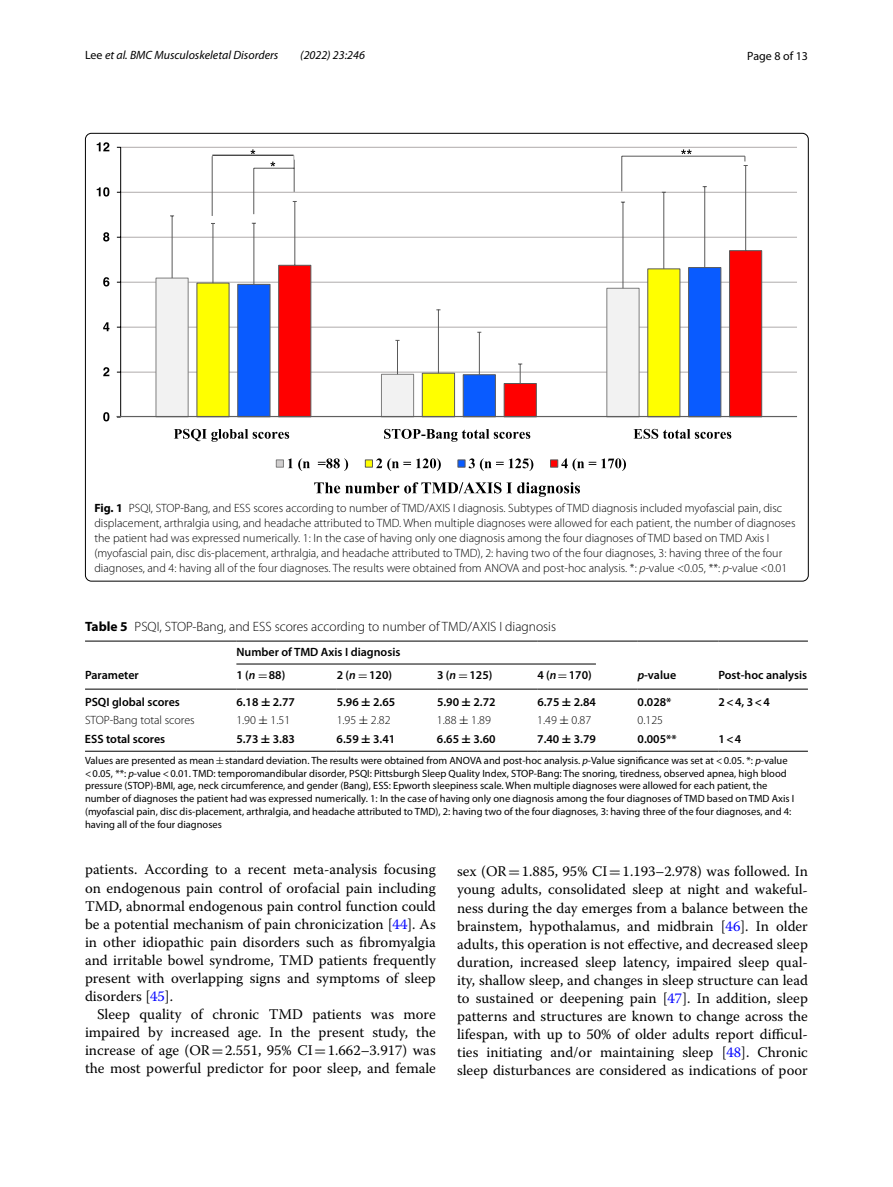
<style>
.page{position:relative;width:893px;height:1187px;background:#fff}
.page>*{position:absolute;margin:0;border:0;box-sizing:border-box;transform-origin:0 0}
.t1{font:14.7px/18px "Warnock Pro";color:#000;text-align:justify}
.t2{font:300 13.5px "Myriad Pro";color:#000}
.t3{font:300 12px/15px "Myriad Pro";color:#000}
.t4{font:600 12px "Myriad Pro";color:#000}
.t5{font:italic 12px "Myriad Pro";color:#000}
.t6{font:12px "Myriad Pro";color:#000}
.t7{font:10.5px/12.8px "Myriad Pro";color:#000}
.s1{font-style:normal}
.s2{font-weight:700}
.s3{font-style:italic}
.s4{font-family:"MTSY";font-weight:400}
.s5{font-family:"SPSMTSYB Bold";font-weight:400}
.s6{font-family:"MTSY"}
.s7{color:#00f}
</style>
<div class="page">
<hr style="left:121px;top:372px;width:676px;height:1px;background:#afabab">
<hr style="left:121px;top:327px;width:676px;height:1px;background:#afabab">
<hr style="left:121px;top:282px;width:676px;height:1px;background:#afabab">
<hr style="left:121px;top:237px;width:676px;height:1px;background:#afabab">
<hr style="left:121px;top:192px;width:676px;height:1px;background:#afabab">
<hr style="left:121px;top:147px;width:676px;height:1px;background:#afabab">
<div style="left:156px;top:278px;width:32px;height:139px;background:#f2f2f2;border:1px solid #7f7f7f"></div>
<svg style="left:169px;top:165px;width:593px;height:251px"></svg>
<hr style="left:120px;top:147px;width:1px;height:270px;background:#000">
<hr style="left:121px;top:417px;width:676px;height:1px;background:#d9d9d9">
<svg style="left:103px;top:412px;width:6px;height:9px"></svg>
<svg style="left:103px;top:367px;width:6px;height:9px"></svg>
<svg style="left:103px;top:322px;width:6px;height:9px"></svg>
<svg style="left:103px;top:277px;width:6px;height:9px"></svg>
<svg style="left:103px;top:232px;width:6px;height:9px"></svg>
<svg style="left:97px;top:187px;width:12px;height:9px"></svg>
<svg style="left:97px;top:142px;width:12px;height:9px"></svg>
<svg style="left:174px;top:429px;width:115px;height:12px"></svg>
<svg style="left:384px;top:429px;width:146px;height:12px"></svg>
<svg style="left:633px;top:429px;width:98px;height:10px"></svg>
<div style="left:276px;top:459px;width:8px;height:8px;background:#d0cece;border:1px solid #7f7f7f"></div>
<svg style="left:288px;top:458px;width:60px;height:13px"></svg>
<div style="left:365px;top:459px;width:8px;height:8px;background:#ff0;border:1px solid #595959"></div>
<svg style="left:376px;top:458px;width:65px;height:13px"></svg>
<svg style="left:458px;top:459px;width:7px;height:8px"></svg>
<svg style="left:469px;top:458px;width:64px;height:13px"></svg>
<div style="left:550px;top:459px;width:8px;height:8px;background:#f00;border:1px solid #595959"></div>
<svg style="left:561px;top:458px;width:65px;height:13px"></svg>
<hr style="left:212px;top:155px;width:1px;height:61px;background:#595959">
<hr style="left:254px;top:168px;width:1px;height:46px;background:#595959">
<hr style="left:294px;top:155px;width:1px;height:37px;background:#595959">
<hr style="left:254px;top:168px;width:40px;height:1px;background:#595959">
<svg style="left:250px;top:149px;width:5px;height:5px"></svg>
<svg style="left:270px;top:162px;width:5px;height:4px"></svg>
<hr style="left:621px;top:156px;width:1px;height:35px;background:#595959">
<hr style="left:622px;top:156px;width:123px;height:1px;background:#595959">
<svg style="left:681px;top:149px;width:11px;height:5px"></svg>
<hr style="left:212px;top:155px;width:82px;height:1px;background:#000">
<hr style="left:117px;top:416px;width:680px;height:1px;background:#595959">
<svg style="left:314px;top:482px;width:266px;height:14px"></svg>
<div style="left:294px;top:155px;width:13px;height:5px;background:#fff"></div>
<hr style="left:85px;top:640px;width:151px;height:1px;background:#000">
<hr style="left:236px;top:640px;width:101px;height:1px;background:#000">
<hr style="left:337px;top:640px;width:100px;height:1px;background:#000">
<hr style="left:437px;top:640px;width:100px;height:1px;background:#000">
<hr style="left:537px;top:640px;width:101px;height:1px;background:#000">
<hr style="left:638px;top:640px;width:80px;height:1px;background:#000">
<hr style="left:718px;top:640px;width:90px;height:1px;background:#000">
<hr style="left:85px;top:688px;width:151px;height:1px;background:#000">
<hr style="left:236px;top:688px;width:101px;height:1px;background:#000">
<hr style="left:337px;top:688px;width:100px;height:1px;background:#000">
<hr style="left:437px;top:688px;width:100px;height:1px;background:#000">
<hr style="left:537px;top:688px;width:101px;height:1px;background:#000">
<hr style="left:638px;top:688px;width:80px;height:1px;background:#000">
<hr style="left:718px;top:688px;width:90px;height:1px;background:#000">
<hr style="left:85px;top:751px;width:151px;height:1px;background:#000">
<hr style="left:236px;top:751px;width:101px;height:1px;background:#000">
<hr style="left:337px;top:751px;width:100px;height:1px;background:#000">
<hr style="left:437px;top:751px;width:100px;height:1px;background:#000">
<hr style="left:537px;top:751px;width:101px;height:1px;background:#000">
<hr style="left:638px;top:751px;width:80px;height:1px;background:#000">
<hr style="left:718px;top:751px;width:90px;height:1px;background:#000">
<hr style="left:236px;top:663px;width:360px;height:1px;background:#000">
<p class="t5" style="left:85px;top:48px;width:195px"><span class="s1">Lee</span> et al. BMC Musculoskeletal Disorders</p>
<p class="t5" style="left:300px;top:48px;width:66px">(2022) 23:246</p>
<p class="t6" style="left:747px;top:48px;width:62px">Page 8 of 13</p>
<p class="t3" style="left:94px;top:500px;width:703px"><span class="s2">Fig. 1</span> PSQI, STOP-Bang, and ESS scores according to number of TMD/AXIS I diagnosis. Subtypes of TMD diagnosis included myofascial pain, disc displacement, arthralgia using, and headache attributed to TMD. When multiple diagnoses were allowed for each patient, the number of diagnoses the patient had was expressed numerically. 1: In the case of having only one diagnosis among the four diagnoses of TMD based on TMD Axis I (myofascial pain, disc dis-placement, arthralgia, and headache attributed to TMD), 2: having two of the four diagnoses, 3: having three of the four diagnoses, and 4: having all of the four diagnoses. The results were obtained from ANOVA and post-hoc analysis. *: <span class="s3">p</span>-value &lt;0.05, **: <span class="s3">p</span>-value &lt;0.01</p>
<p class="t2" style="left:85px;top:619px;width:473px"><span class="s2">Table 5</span> PSQI, STOP-Bang, and ESS scores according to number of TMD/AXIS I diagnosis</p>
<p class="t4" style="left:236px;top:643px;width:166px">Number of TMD Axis I diagnosis</p>
<p class="t4" style="left:85px;top:667px;width:55px">Parameter</p>
<p class="t4" style="left:236px;top:667px;width:50px">1 (<span class="s3">n</span> <span class="s4">=</span>88)</p>
<p class="t4" style="left:337px;top:667px;width:57px">2 (<span class="s3">n</span> <span class="s4">=</span>120)</p>
<p class="t4" style="left:437px;top:667px;width:57px">3 (<span class="s3">n</span> <span class="s4">=</span>125)</p>
<p class="t4" style="left:537px;top:667px;width:56px">4 (<span class="s3">n</span><span class="s4">=</span>170)</p>
<p class="t4" style="left:638px;top:667px;width:40px"><span class="s3">p</span>-value</p>
<p class="t4" style="left:718px;top:667px;width:90px">Post-hoc analysis</p>
<p class="t4" style="left:85px;top:694px;width:96px">PSQI global scores</p>
<p class="t4" style="left:236px;top:694px;width:60px">6.18 <span class="s5">±</span> 2.77</p>
<p class="t4" style="left:337px;top:694px;width:60px">5.96 <span class="s5">±</span> 2.65</p>
<p class="t4" style="left:437px;top:694px;width:60px">5.90 <span class="s5">±</span> 2.72</p>
<p class="t4" style="left:537px;top:694px;width:60px">6.75 <span class="s5">±</span> 2.84</p>
<p class="t4" style="left:638px;top:694px;width:35px">0.028*</p>
<p class="t4" style="left:718px;top:694px;width:53px">2&lt;4, 3&lt;4</p>
<p class="t3" style="left:85px;top:713px;width:111px">STOP-Bang total scores</p>
<p class="t3" style="left:236px;top:713px;width:55px">1.90 <span class="s4">±</span> 1.51</p>
<p class="t3" style="left:337px;top:713px;width:55px">1.95 <span class="s4">±</span> 2.82</p>
<p class="t3" style="left:437px;top:713px;width:55px">1.88 <span class="s4">±</span> 1.89</p>
<p class="t3" style="left:537px;top:713px;width:55px">1.49 <span class="s4">±</span> 0.87</p>
<p class="t3" style="left:638px;top:713px;width:27px">0.125</p>
<p class="t4" style="left:85px;top:731px;width:82px">ESS total scores</p>
<p class="t4" style="left:236px;top:731px;width:60px">5.73 <span class="s5">±</span> 3.83</p>
<p class="t4" style="left:337px;top:731px;width:60px">6.59 <span class="s5">±</span> 3.41</p>
<p class="t4" style="left:437px;top:731px;width:60px">6.65 <span class="s5">±</span> 3.60</p>
<p class="t4" style="left:537px;top:731px;width:60px">7.40 <span class="s5">±</span> 3.79</p>
<p class="t4" style="left:638px;top:731px;width:41px">0.005**</p>
<p class="t4" style="left:718px;top:731px;width:25px">1&lt;4</p>
<p class="t7" style="left:85px;top:753px;width:711px">Values are presented as mean<span class="s6">±</span>standard deviation. The results were obtained from ANOVA and post-hoc analysis. <span class="s3">p</span>-Value significance was set at &lt;0.05. *: <span class="s3">p</span>-value &lt;0.05, **: <span class="s3">p</span>-value &lt;0.01. TMD: temporomandibular disorder, PSQI: Pittsburgh Sleep Quality Index, STOP-Bang: The snoring, tiredness, observed apnea, high blood pressure (STOP)-BMI, age, neck circumference, and gender (Bang), ESS: Epworth sleepiness scale. When multiple diagnoses were allowed for each patient, the number of diagnoses the patient had was expressed numerically. 1: In the case of having only one diagnosis among the four diagnoses of TMD based on TMD Axis I (myofascial pain, disc dis-placement, arthralgia, and headache attributed to TMD), 2: having two of the four diagnoses, 3: having three of the four diagnoses, and 4: having all of the four diagnoses</p>
<p class="t1" style="left:85px;top:860px;width:352px">patients. According to a recent meta-analysis focusing on endogenous pain control of orofacial pain including TMD, abnormal endogenous pain control function could be a potential mechanism of pain chronicization [<span class="s7">44</span>]. As in other idiopathic pain disorders such as fibromyalgia and irritable bowel syndrome, TMD patients frequently present with overlapping signs and symptoms of sleep disorders [<span class="s7">45</span>].</p>
<p class="t1" style="left:85px;top:1004px;width:352px;text-indent:12px">Sleep quality of chronic TMD patients was more impaired by increased age. In the present study, the increase of age (OR<span class="s6">=</span>2.551, 95% CI<span class="s6">=</span>1.662–3.917) was the most powerful predictor for poor sleep, and female</p>
<p class="t1" style="left:457px;top:862px;width:352px">sex (OR<span class="s6">=</span>1.885, 95% CI<span class="s6">=</span>1.193–2.978) was followed. In young adults, consolidated sleep at night and wakeful&shy;ness during the day emerges from a balance between the brainstem, hypothalamus, and midbrain [<span class="s7">46</span>]. In older adults, this operation is not effective, and decreased sleep duration, increased sleep latency, impaired sleep qual&shy;ity, shallow sleep, and changes in sleep structure can lead to sustained or deepening pain [<span class="s7">47</span>]. In addition, sleep patterns and structures are known to change across the lifespan, with up to 50% of older adults report difficul&shy;ties initiating and/or maintaining sleep [<span class="s7">48</span>]. Chronic sleep disturbances are considered as indications of poor</p>
</div>
